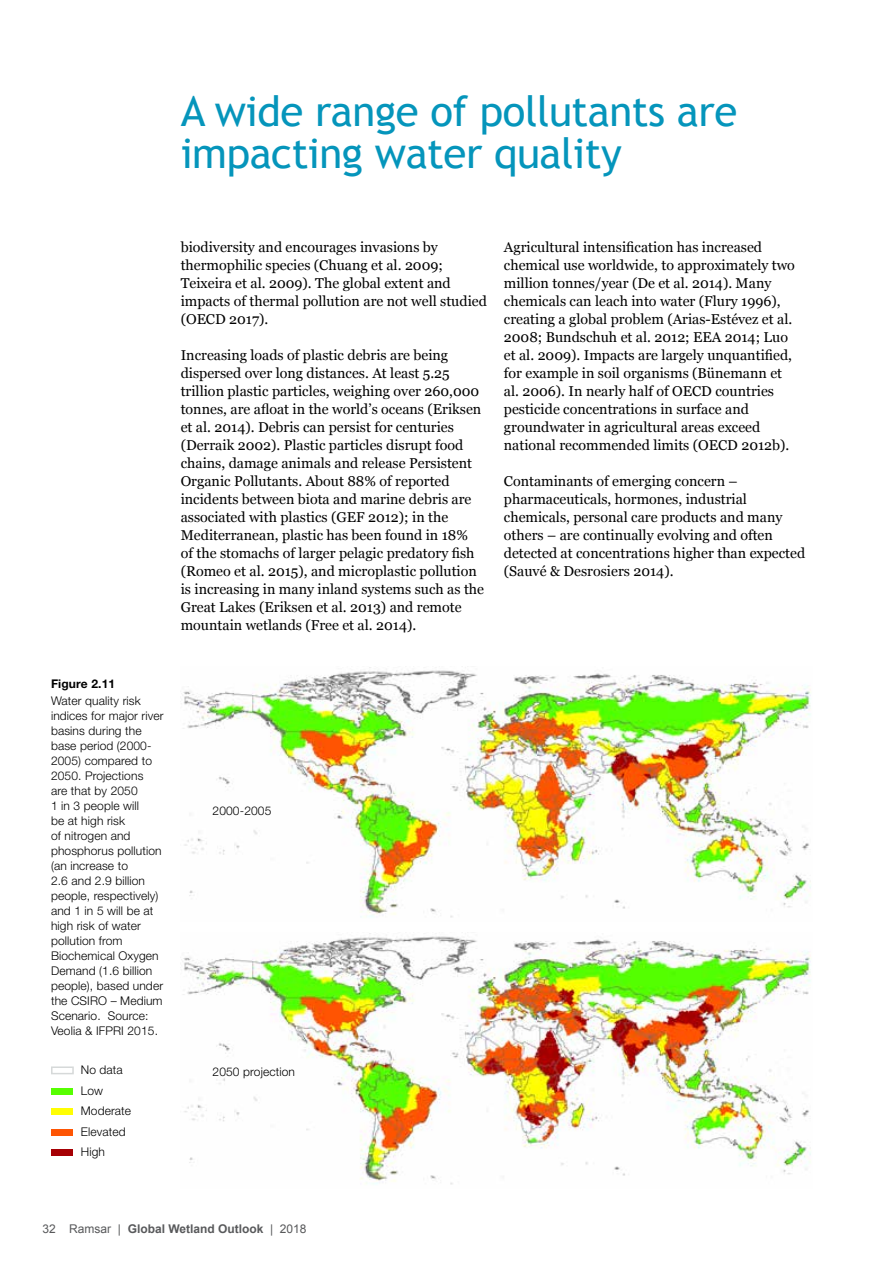
<style>
.page{position:relative;width:893px;height:1263px;background:#fff}
.page>*{position:absolute;margin:0;border:0;box-sizing:border-box;transform-origin:0 0}
.t1{font:42px/42px "Trebuchet MS";letter-spacing:-.01em;color:#0595bb}
.t2{font:14.25px/18px "Georgia";color:#000}
.t3{font:300 12px/15px "Helvetica Neue LT Pro";letter-spacing:.01em;color:#000}
.t4{font:700 12px "Arial";color:#58595b}
.t5{font:700 12px "Helvetica Neue LT Pro";letter-spacing:.01em;color:#000}
.s1{font-weight:400}
</style>
<div class="page">
<img style="left:182px;top:667px;width:629px;height:251px">
<img style="left:182px;top:933px;width:629px;height:252px">
<div style="left:51px;top:1066px;width:23px;height:8px;border:2px solid #d6d9d9"></div>
<div style="left:51px;top:1088px;width:21px;height:7px;background:#57fe01"></div>
<div style="left:51px;top:1109px;width:21px;height:6px;background:#fffe03"></div>
<div style="left:51px;top:1129px;width:21px;height:6px;background:#fe5504"></div>
<div style="left:51px;top:1149px;width:21px;height:7px;background:#a60004"></div>
<h1 class="t1" style="left:181px;top:90px;width:558px">A wide range of pollutants are impacting water quality</h1>
<p class="t2" style="left:181px;top:237px;width:308px">biodiversity and encourages invasions by thermophilic species (Chuang et al. 2009; Teixeira et al. 2009). The global extent and impacts of thermal pollution are not well studied (OECD 2017).</p>
<p class="t2" style="left:181px;top:345px;width:305px">Increasing loads of plastic debris are being dispersed over long distances. At least 5.25 trillion plastic particles, weighing over 260,000 tonnes, are afloat in the world’s oceans (Eriksen et al. 2014). Debris can persist for centuries (Derraik 2002). Plastic particles disrupt food chains, damage animals and release Persistent Organic Pollutants. About 88% of reported incidents between biota and marine debris are associated with plastics (GEF 2012); in the Mediterranean, plastic has been found in 18%<br>of the stomachs of larger pelagic predatory fish (Romeo et al. 2015), and microplastic pollution is increasing in many inland systems such as the Great Lakes (Eriksen et al. 2013) and remote mountain wetlands (Free et al. 2014).</p>
<p class="t2" style="left:504px;top:237px;width:293px">Agricultural intensification has increased chemical use worldwide, to approximately two million tonnes/year (De et al. 2014). Many chemicals can leach into water (Flury 1996), creating a global problem (Arias-Estévez et al.<br>2008; Bundschuh et al. 2012; EEA 2014; Luo et al. 2009). Impacts are largely unquantified, for example in soil organisms (Bünemann et al. 2006). In nearly half of OECD countries pesticide concentrations in surface and groundwater in agricultural areas exceed national recommended limits (OECD 2012b).</p>
<p class="t2" style="left:504px;top:471px;width:303px">Contaminants of emerging concern – pharmaceuticals, hormones, industrial chemicals, personal care products and many others – are continually evolving and often detected at concentrations higher than expected (Sauvé &amp; Desrosiers 2014).</p>
<p class="t5" style="left:51px;top:676px;width:66px">Figure 2.11</p>
<p class="t3" style="left:51px;top:693px;width:114px">Water quality risk indices for major river basins during the base period (2000-<br>2005) compared to<br>2050. Projections<br>are that by 2050<br>1 in 3 people will<br>be at high risk<br>of nitrogen and phosphorus pollution (an increase to<br>2.6 and 2.9 billion people, respectively) and 1 in 5 will be at high risk of water pollution from<br>Biochemical Oxygen<br>Demand (1.6 billion people), based under the CSIRO – Medium<br>Scenario. Source:<br>Veolia &amp; IFPRI 2015.</p>
<p class="t3" style="left:81px;top:1060px;width:52px;line-height:20.4px">No data<br>Low<br>Moderate<br>Elevated<br>High</p>
<p class="t3" style="left:213px;top:803px;width:60px">2000-2005</p>
<p class="t3" style="left:213px;top:1064px;width:84px">2050 projection</p>
<p class="t4" style="left:43px;top:1221px;width:266px"><span class="s1">32 Ramsar |</span> Global Wetland Outlook <span class="s1">| 2018</span></p>
</div>
